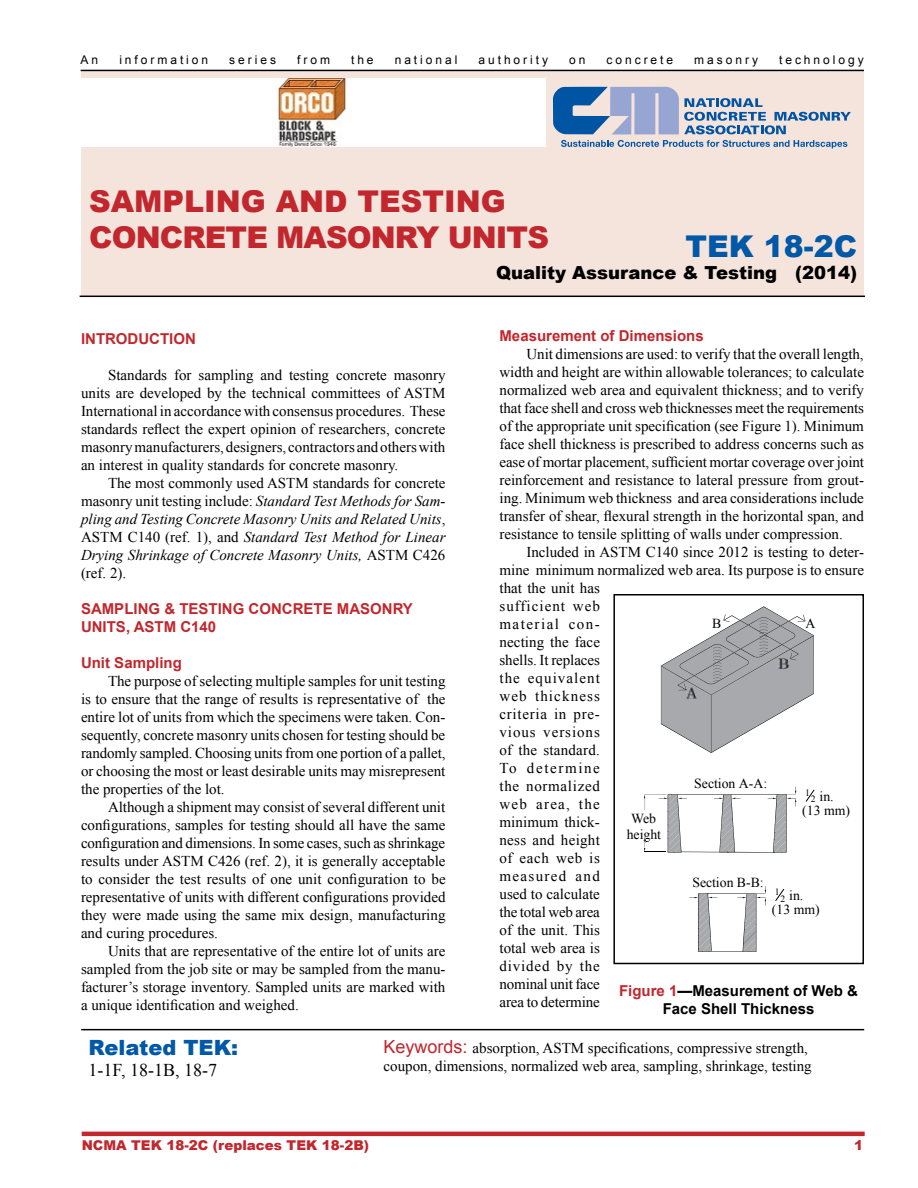
<style>
.page{position:relative;width:918px;height:1188px;background:#fff}
.page>*{position:absolute;margin:0;border:0;box-sizing:border-box;transform-origin:0 0}
.t1{font:900 30px/36px "Arial";letter-spacing:-.03em;color:#c1272d}
.t2{font:900 30px "Arial";color:#0058a7}
.t3{font:900 21px "Arial";color:#0058a7}
.t4{font:900 18px "Arial";color:#000}
.t5{font:18px "Times New Roman";color:#000}
.t6{font:15px/18px "Times New Roman";color:#000;text-align:justify}
.t7{font:italic 15px/18px "Times New Roman";color:#000;text-align:justify}
.t8{font:700 15px "Arial";color:#c1272d}
.t9{font:700 15px/18px "Arial";color:#000;text-align:center}
.t10{font:13.8px/14.5px "Times New Roman";color:#000;text-align:center}
.t11{font:900 13.5px "Arial";color:#c1272d}
.t12{font:12px "Arial";letter-spacing:.245em;color:#000}
.t13{font:9.6px "Times New Roman";color:#000}
.s1{font-style:normal}
.s2{color:#c1272d}
.s3{font-family:"Arial";font-size:18px;color:#c1272d}
</style>
<div class="page">
<div style="left:81px;top:71px;width:783px;height:225px;background:#f5e4dc"></div>
<hr style="left:81px;top:70px;width:783px;height:1px;background:#000">
<svg style="left:553px;top:87px;width:298px;height:47px"></svg>
<svg style="left:561px;top:140px;width:286px;height:8px"></svg>
<hr style="left:82px;top:1132px;width:783px;height:4px;background:#c1272d">
<hr style="left:81px;top:1029px;width:783px;height:1px;background:#000">
<hr style="left:80px;top:296px;width:785px;height:1px;background:#000">
<div style="left:613px;top:594px;width:251px;height:370px;border:2px solid #000"></div>
<svg style="left:806px;top:790px;width:8px;height:12px"></svg>
<svg style="left:775px;top:889px;width:9px;height:12px"></svg>
<svg style="left:661px;top:606px;width:154px;height:147px"></svg>
<svg style="left:689px;top:886px;width:77px;height:66px"></svg>
<svg style="left:644px;top:787px;width:153px;height:66px"></svg>
<img style="left:81px;top:78px;width:465px;height:69px">
<p class="t12" style="left:81px;top:52px;width:19px">An</p>
<p class="t12" style="left:119px;top:52px;width:90px">information</p>
<p class="t12" style="left:229px;top:52px;width:48px">series</p>
<p class="t12" style="left:297px;top:52px;width:34px">from</p>
<p class="t12" style="left:351px;top:52px;width:24px">the</p>
<p class="t12" style="left:395px;top:52px;width:64px">national</p>
<p class="t12" style="left:478px;top:52px;width:71px">authority</p>
<p class="t12" style="left:569px;top:52px;width:18px">on</p>
<p class="t12" style="left:607px;top:52px;width:68px">concrete</p>
<p class="t12" style="left:694px;top:52px;width:65px">masonry</p>
<p class="t12" style="left:779px;top:52px;width:86px">technology</p>
<h1 class="t1" style="left:89px;top:183px;width:461px">SAMPLING AND TESTING<br>CONCRETE MASONRY UNITS</h1>
<h1 class="t2" style="left:686px;top:224px;width:173px">TEK 18-2C</h1>
<p class="t4" style="left:496px;top:259px;width:363px">Quality Assurance &amp; Testing (2014)</p>
<p class="t8" style="left:500px;top:326px;width:206px">Measurement of Dimensions</p>
<p class="t6" style="left:500px;top:345px;width:366px;text-indent:27px">Unit dimensions are used: to verify that the overall length, width and height are within allowable tolerances; to calculate normalized web area and equivalent thickness; and to verify that face shell and cross web thicknesses meet the requirements of the appropriate unit specification (see Figure 1). Minimum face shell thickness is prescribed to address concerns such as ease of mortar placement, sufficient mortar coverage over joint reinforcement and resistance to lateral pressure from grout&shy;ing. Minimum web thickness and area considerations include transfer of shear, flexural strength in the horizontal span, and resistance to tensile splitting of walls under compression.</p>
<p class="t6" style="left:500px;top:543px;width:366px;text-align:left;text-indent:27px">Included in ASTM C140 since 2012 is testing to deter&shy;mine minimum normalized web area. Its purpose is to ensure that the unit has<br>sufficient web<br>material con-<br>necting the face<br>shells. It replaces<br>the equivalent<br>web thickness<br>criteria in pre-<br>vious versions<br>of the standard.<br>To determine<br>the normalized<br>web area, the<br>minimum thick-<br>ness and height<br>of each web is<br>measured and<br>used to calculate<br>the total web area<br>of the unit. This<br>total web area is<br>divided by the<br>nominal unit face<br>area to determine</p>
<p class="t8" style="left:81px;top:328px;width:116px">INTRODUCTION</p>
<p class="t6" style="left:81px;top:365px;width:366px;text-indent:27px">Standards for sampling and testing concrete masonry units are developed by the technical committees of ASTM International in accordance with consensus procedures. These standards reflect the expert opinion of researchers, concrete masonry manufacturers, designers, contractors and others with an interest in quality standards for concrete masonry.</p>
<p class="t7" style="left:81px;top:473px;width:366px;text-indent:27px"><span class="s1">The most commonly used ASTM standards for concrete masonry unit testing include:</span> Standard Test Methods for Sam&shy;pling and Testing Concrete Masonry Units and Related Units<span class="s1">, ASTM C140 (ref. 1), and</span> Standard Test Method for Linear Drying Shrinkage of Concrete Masonry Units, <span class="s1">ASTM C426 (ref. 2).</span></p>
<p class="t8" style="left:81px;top:598px;width:190px">Samplin g &amp; TESTING Concrete</p>
<p class="t8" style="left:337px;top:598px;width:36px">Masonr</p>
<p class="t8" style="left:403px;top:598px;width:12px">y</p>
<p class="t8" style="left:81px;top:616px;width:20px">Units</p>
<p class="t8" style="left:126px;top:616px;width:92px">, ASTM C140</p>
<p class="t8" style="left:81px;top:652px;width:102px">Unit Sampling</p>
<p class="t6" style="left:81px;top:671px;width:366px;text-indent:27px">The purpose of selecting multiple samples for unit testing is to ensure that the range of results is representative of the entire lot of units from which the specimens were taken. Con&shy;sequently, concrete masonry units chosen for testing should be randomly sampled. Choosing units from one portion of a pallet, or choosing the most or least desirable units may misrepresent the properties of the lot.</p>
<p class="t6" style="left:81px;top:797px;width:366px;text-indent:27px">Although a shipment may consist of several different unit configurations, samples for testing should all have the same configuration and dimensions. In some cases, such as shrinkage results under ASTM C426 (ref. 2), it is generally acceptable to consider the test results of one unit configuration to be representative of units with different configurations provided they were made using the same mix design, manufacturing and curing procedures.</p>
<p class="t6" style="left:81px;top:941px;width:366px;text-indent:27px">Units that are representative of the entire lot of units are sampled from the job site or may be sampled from the manu&shy;facturer’s storage inventory. Sampled units are marked with a unique identification and weighed.</p>
<h2 class="t3" style="left:89px;top:1032px;width:151px">Related TEK:</h2>
<p class="t5" style="left:89px;top:1058px;width:130px">1-1F, 18-1B, 18-7</p>
<p class="t10" style="left:806px;top:616px;width:11px">A</p>
<p class="t10" style="left:712px;top:616px;width:11px">B</p>
<p class="t10" style="left:694px;top:776px;width:74px">Section A-A:</p>
<p class="t13" style="left:805px;top:786px;width:6px">1</p>
<p class="t10" style="left:802px;top:788px;width:49px"><sub>2</sub> in.<br>(13 mm)</p>
<p class="t10" style="left:627px;top:810px;width:36px;line-height:15.9px">Web height</p>
<p class="t10" style="left:692px;top:875px;width:73px">Section B-B:</p>
<p class="t13" style="left:775px;top:885px;width:6px">1</p>
<p class="t10" style="left:772px;top:888px;width:49px"><sub>2</sub> in.<br>(13 mm)</p>
<p class="t9" style="left:619px;top:983px;width:240px"><span class="s2">Figure 1</span>—Measurement of Web &amp;<br>Face Shell Thickness</p>
<p class="t6" style="left:384px;top:1039px;width:430px"><span class="s3">Keywords:</span> absorption, ASTM specifications, compressive strength, coupon, dimensions, normalized web area, sampling, shrinkage, testing</p>
<p class="t11" style="left:82px;top:1136px;width:289px">NCMA TEK 18-2C (replaces TEK 18-2B)</p>
<p class="t11" style="left:854px;top:1136px;width:11px">1</p>
</div>
